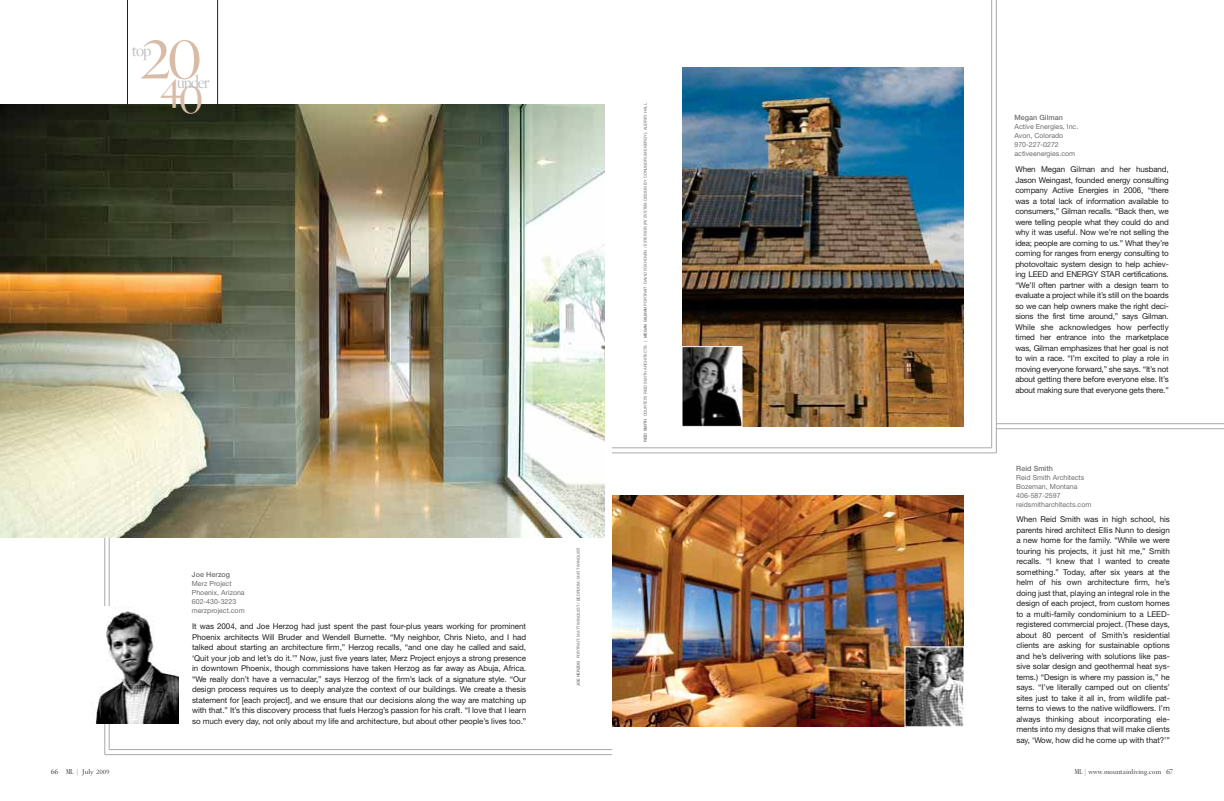
<style>
.page{position:relative;width:1224px;height:801px;background:#fff}
.page>*{position:absolute;margin:0;border:0;box-sizing:border-box;transform-origin:0 0}
.t1{font:52.9px "Hoefler Titling HTF Lt SC";color:#d9bca6;scale:1.11 1}
.t2{font:37.6px "Hoefler Titling HTF Lt SC";color:#d9bca6;scale:1.11 1}
.t3{font:17.4px "Hoefler Titling HTF Lt Roman";letter-spacing:-.07em;color:#bbbdc0;scale:.92 1}
.t4{font:8px/10.5px "Helvetica Neue";letter-spacing:-.005em;color:#231f20;text-align:justify}
.t5{font:500 7.2px "Helvetica Neue";color:#6d6e70}
.t6{font:7px/9px "Helvetica Neue";color:#6d6e70}
.t7{font:300 7px "Fairfield LH";letter-spacing:.005em;color:#231f20;scale:.55 1}
.t8{font:4px "Helvetica Neue";color:#6d6e70}
.s1{font-weight:500}
.s2{font-family:"Hoefler Titling HTF Lt SC";font-weight:400;font-size:6.8px}
.s3{font-family:"Hoefler Titling HTF Sm Roman";font-weight:400}
.s4{font-size:6.6px}
</style>
<div class="page">
<hr style="left:105px;top:305px;width:1px;height:450px;background:#a7a9ac">
<hr style="left:109px;top:311px;width:1px;height:439px;background:#a7a9ac">
<img style="left:0;top:104px;width:605px;height:433px">
<img style="left:613px;top:495px;width:351px;height:231px">
<hr style="left:992px;top:0;width:1px;height:448px;background:#a7a9ac">
<hr style="left:996px;top:0;width:1px;height:453px;background:#a7a9ac">
<img style="left:907px;top:649px;width:55px;height:76px">
<div style="left:905px;top:647px;width:59px;height:80px;border:1px solid #fff"></div>
<img style="left:91px;top:607px;width:87px;height:117px">
<hr style="left:109px;top:749px;width:503px;height:1px;background:#a7a9ac">
<hr style="left:105px;top:754px;width:507px;height:1px;background:#a7a9ac">
<hr style="left:996px;top:424px;width:228px;height:1px;background:#a7a9ac">
<hr style="left:996px;top:429px;width:228px;height:1px;background:#a7a9ac">
<hr style="left:612px;top:448px;width:380px;height:1px;background:#a7a9ac">
<hr style="left:612px;top:453px;width:384px;height:1px;background:#a7a9ac">
<svg style="left:127px;top:0;width:91px;height:121px"></svg>
<img style="left:682px;top:67px;width:282px;height:359px">
<img style="left:684px;top:348px;width:56px;height:77px">
<div style="left:682px;top:346px;width:60px;height:81px;border:1px solid #fff"></div>
<h1 class="t1" style="left:140px;top:29px;width:58px">20</h1>
<h2 class="t2" style="left:160px;top:75px;width:42px">40</h2>
<h3 class="t3" style="left:132px;top:43px;width:23px">top</h3>
<h3 class="t3" style="left:177px;top:74px;width:37px">under</h3>
<p class="t5" style="left:192px;top:571px;width:40px">Joe Herzog</p>
<p class="t6" style="left:192px;top:579px;width:54px">Merz Project<br>Phoenix, Arizona<br>602-430-3223 merzproject.com</p>
<p class="t4" style="left:192px;top:622px;width:336px">It was 2004, and Joe Herzog had just spent the past four-plus years working for prominent Phoenix architects Will Bruder and Wendell Burnette. “My neighbor, Chris Nieto, and I had talked about starting an architecture firm,” Herzog recalls, “and one day he called and said, ‘Quit your job and let’s do it.’” Now, just five years later, Merz Project enjoys a strong presence in downtown Phoenix, though commissions have taken Herzog as far away as Abuja, Africa. “We really don’t have a vernacular,” says Herzog of the firm’s lack of a signature style. “Our design process requires us to deeply analyze the context of our buildings. We create a thesis statement for [each project], and we ensure that our decisions along the way are matching up with that.” It’s this discovery process that fuels Herzog’s passion for his craft. “I love that I learn so much every day, not only about my life and architecture, but about other people’s lives too.”</p>
<p class="t8" style="left:577px;top:686px;width:140px;rotate:-90deg"><span class="s1">JOE HERZOG</span> PORTRAIT: MATT WINQUIST / BEDROOM: MATT WINQUIST</p>
<p class="t8" style="left:644px;top:442px;width:340px;rotate:-90deg"><span class="s1">REID SMITH</span> COURTESY REID SMITH ARCHITECTS | <span class="s1">MEGAN GILMAN</span> PORTRAIT: DAVID FOXHOVEN / EXTERIOR (PV SYSTEM DESIGN BY CONUNDRUM ENERGY ): AUDREY HALL</p>
<p class="t5" style="left:1015px;top:115px;width:50px">Megan Gilman</p>
<p class="t6" style="left:1015px;top:123px;width:65px">Active Energies, Inc.<br>Avon, Colorado<br>970-227-0272 activeenergies.com</p>
<p class="t4" style="left:1015px;top:165px;width:155px">When Megan Gilman and her husband, Jason Weingast, founded energy consulting company Active Energies in 2006, “there was a total lack of information available to consumers,” Gilman recalls. “Back then, we were telling people what they could do and why it was useful. Now we’re not selling the idea; people are coming to us.” What they’re coming for ranges from energy consulting to photovoltaic system design to help achiev&shy;ing LEED and ENERGY STAR certifications. “We’ll often partner with a design team to evaluate a project while it’s still on the boards so we can help owners make the right deci&shy;sions the first time around,” says Gilman.<br>While she acknowledges how perfectly timed her entrance into the marketplace was, Gilman emphasizes that her goal is not to win a race. “I’m excited to play a role in moving everyone forward,” she says. “It’s not about getting there before everyone else. It’s about making sure that everyone gets there.”</p>
<p class="t5" style="left:1016px;top:466px;width:38px">Reid Smith</p>
<p class="t6" style="left:1016px;top:473px;width:77px">Reid Smith Architects<br>Bozeman, Montana<br>406-587-2597 reidsmitharchitects.com</p>
<p class="t4" style="left:1016px;top:515px;width:155px">When Reid Smith was in high school, his parents hired architect Ellis Nunn to design a new home for the family. “While we were touring his projects, it just hit me,” Smith recalls. “I knew that I wanted to create something.” Today, after six years at the helm of his own architecture firm, he’s doing just that, playing an integral role in the design of each project, from custom homes to a multi-family condominium to a LEED&shy;registered commercial project. (These days, about 80 percent of Smith’s residential clients are asking for sustainable options and he’s delivering with solutions like pas&shy;sive solar design and geothermal heat sys&shy;tems.) “Design is where my passion is,” he says. “I’ve literally camped out on clients’ sites just to take it all in, from wildlife pat&shy;terns to views to the native wildflowers. I’m always thinking about incorporating ele&shy;ments into my designs that will make clients say, ‘Wow, how did he come up with that?’”</p>
<p class="t7" style="left:51px;top:769px;width:108px"><span class="s2">66</span> <span class="s3">ML</span> | July <span class="s4">2009</span></p>
<p class="t7" style="left:1075px;top:769px;width:180px"><span class="s3">ML</span> | www.mountainliving.com <span class="s2">67</span></p>
</div>
